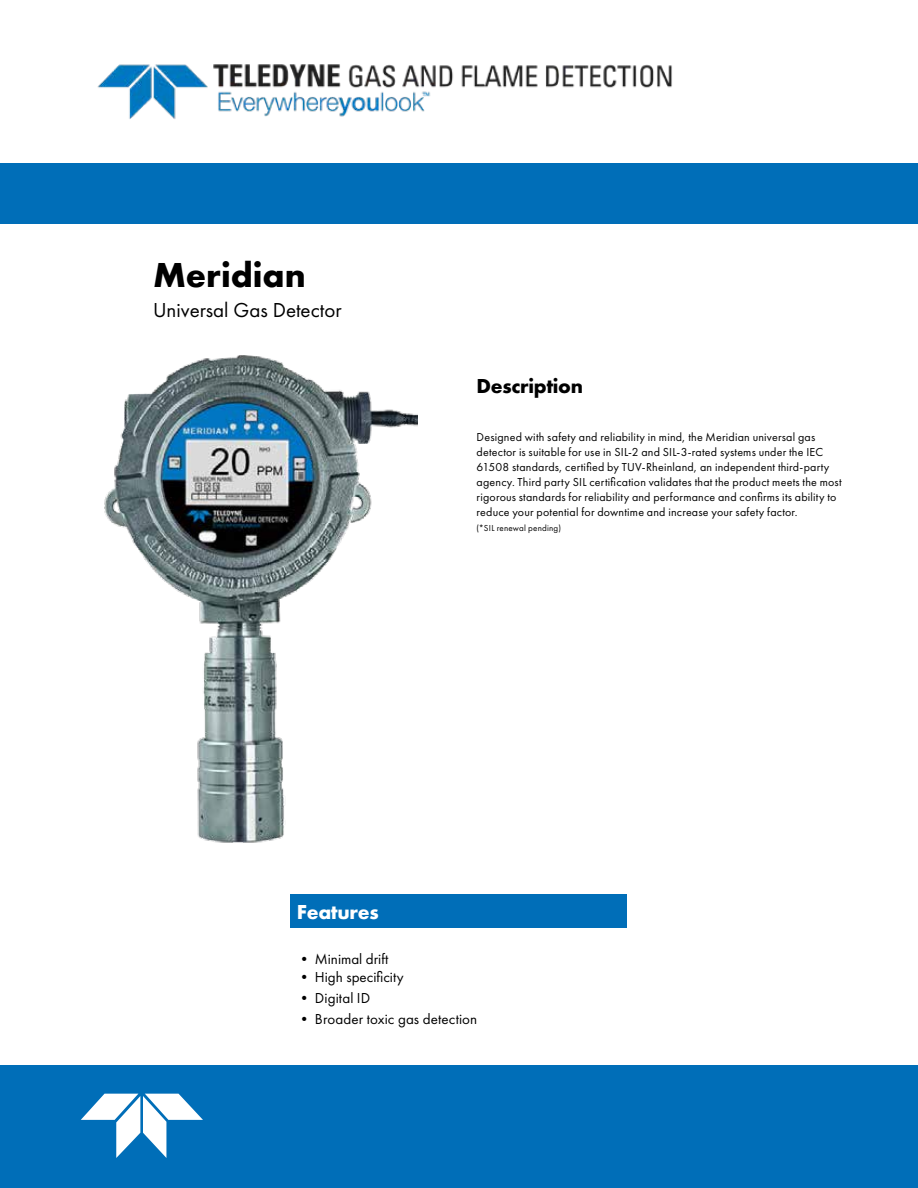
<style>
.page{position:relative;width:918px;height:1188px;background:#fff}
.page>*{position:absolute;margin:0;border:0;box-sizing:border-box;transform-origin:0 0}
.t1{font:700 36px "Futura PT";color:#000}
.t2{font:21px "Futura PT";color:#000}
.t3{font:700 21px "Futura PT";letter-spacing:-.015em;color:#000}
.t4{font:700 21px "Futura PT";letter-spacing:-.015em;color:#fff}
.t5{font:15px "Futura PT";letter-spacing:.005em;color:#000}
.t6{font:12px/15px "Futura PT";letter-spacing:.015em;color:#000}
.t7{font:9px "Futura PT";letter-spacing:.025em;color:#000}
</style>
<div class="page">
<img style="left:104px;top:355px;width:313px;height:488px">
<div style="left:291px;top:895px;width:336px;height:33px;background:#006eb8"></div>
<div style="left:0;top:163px;width:918px;height:60px;background:#006eb8"></div>
<div style="left:0;top:1065px;width:918px;height:123px;background:#006eb8"></div>
<svg style="left:81px;top:1094px;width:122px;height:64px"></svg>
<img style="left:97px;top:64px;width:575px;height:55px">
<h1 class="t1" style="left:153px;top:251px;width:154px">Meridian</h1>
<h2 class="t2" style="left:153px;top:298px;width:190px">Universal Gas Detector</h2>
<h2 class="t3" style="left:477px;top:372px;width:108px">Description</h2>
<p class="t6" style="left:477px;top:430px;width:367px">Designed with safety and reliability in mind, the Meridian universal gas detector is suitable for use in SIL-2 and SIL-3-rated systems under the IEC 61508 standards, certified by TUV-Rheinland, an independent third-party agency. Third party SIL certification validates that the product meets the most rigorous standards for reliability and performance and confirms its ability to reduce your potential for downtime and increase your safety factor.</p>
<p class="t7" style="left:477px;top:523px;width:86px">(*SIL renewal pending)</p>
<h2 class="t4" style="left:297px;top:899px;width:83px">Features</h2>
<p class="t5" style="left:297px;top:950px;width:93px">• Minimal drift</p>
<p class="t5" style="left:297px;top:968px;width:108px">• High specificity</p>
<p class="t5" style="left:297px;top:989px;width:75px">• Digital ID</p>
<p class="t5" style="left:297px;top:1010px;width:182px">• Broader toxic gas detection</p>
</div>
